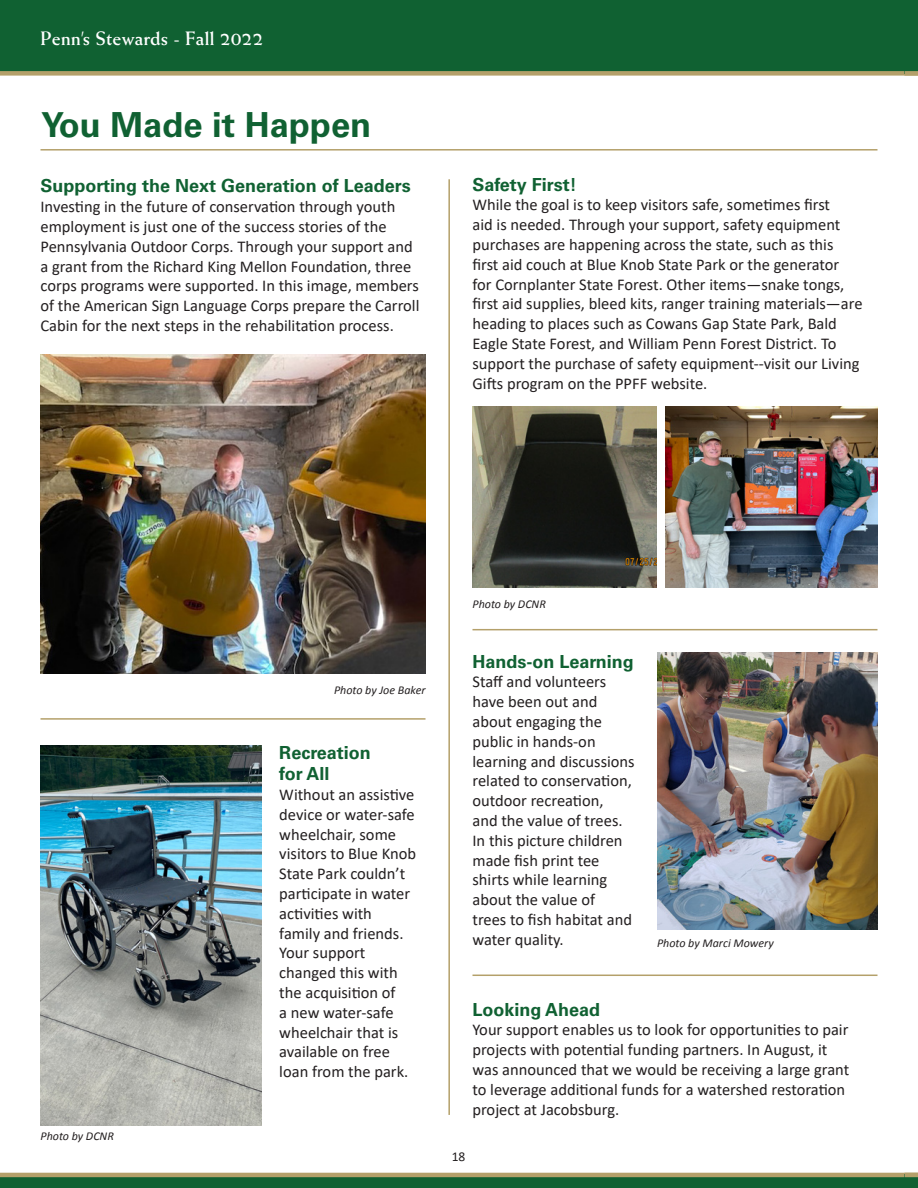
<style>
.page{position:relative;width:918px;height:1188px;background:#fff}
.page>*{position:absolute;margin:0;border:0;box-sizing:border-box;transform-origin:0 0}
.t1{font:700 34.5px "Univers LT Std";color:#106132}
.t2{font:700 19.5px "Weiss Std";color:#fff}
.t3{font:700 18px "Univers LT Std";color:#106132}
.t4{font:16.5px/19.8px "Calibri";color:#231f20}
.t5{font:13.5px "Calibri";color:#231f20}
.t6{font:italic 12px "Calibri";color:#231f20}
</style>
<div class="page">
<hr style="left:40px;top:149px;width:838px;height:2px;background:#b4a06a">
<div style="left:0;top:1175px;width:918px;height:13px;background:#106132"></div>
<hr style="left:0;top:1173px;width:918px;height:4px;background:#b4a06a">
<div style="left:0;top:0;width:918px;height:73px;background:#106132"></div>
<div style="left:0;top:71px;width:918px;height:5px;background:#b4a06a"></div>
<img style="left:472px;top:406px;width:185px;height:182px">
<img style="left:665px;top:406px;width:213px;height:182px">
<img style="left:40px;top:746px;width:221px;height:380px">
<img style="left:657px;top:652px;width:221px;height:278px">
<img style="left:40px;top:355px;width:386px;height:319px">
<hr style="left:40px;top:718px;width:386px;height:2px;background:#b4a06a">
<hr style="left:472px;top:975px;width:406px;height:1px;background:#b4a06a">
<hr style="left:472px;top:629px;width:406px;height:1px;background:#b4a06a">
<hr style="left:448px;top:179px;width:2px;height:936px;background:#b4a06a">
<p class="t2" style="left:40px;top:27px;width:224px">Penn’s Stewards - Fall 2022</p>
<p class="t1" style="left:41px;top:105px;width:332px">You Made it Happen</p>
<p class="t3" style="left:40px;top:175px;width:372px">Supporting the Next Generation of Leaders</p>
<p class="t4" style="left:40px;top:196px;width:380px">Investing in the future of conservation through youth employment is just one of the success stories of the Pennsylvania Outdoor Corps. Through your support and a grant from the Richard King Mellon Foundation, three corps programs were supported. In this image, members of the American Sign Language Corps prepare the Carroll Cabin for the next steps in the rehabilitation process.</p>
<p class="t3" style="left:472px;top:174px;width:106px">Safety First!</p>
<p class="t4" style="left:472px;top:195px;width:392px">While the goal is to keep visitors safe, sometimes first<br>aid is needed. Through your support, safety equipment purchases are happening across the state, such as this first aid couch at Blue Knob State Park or the generator for Cornplanter State Forest. Other items—snake tongs, first aid supplies, bleed kits, ranger training materials—are heading to places such as Cowans Gap State Park, Bald Eagle State Forest, and William Penn Forest District. To support the purchase of safety equipment--visit our Living Gifts program on the PPFF website.</p>
<p class="t6" style="left:40px;top:1128px;width:75px">Photo by DCNR</p>
<p class="t6" style="left:334px;top:682px;width:93px">Photo by Joe Baker</p>
<p class="t3" style="left:279px;top:742px;width:93px">Recreation</p>
<p class="t3" style="left:279px;top:763px;width:52px">for All</p>
<p class="t4" style="left:279px;top:784px;width:138px">Without an assistive device or water-safe wheelchair, some visitors to Blue Knob<br>State Park couldn’t participate in water activities with family and friends.<br>Your support changed this with the acquisition of<br>a new water-safe wheelchair that is available on free loan from the park.</p>
<p class="t6" style="left:472px;top:596px;width:75px">Photo by DCNR</p>
<p class="t3" style="left:472px;top:651px;width:163px">Hands-on Learning</p>
<p class="t4" style="left:472px;top:672px;width:164px">Staff and volunteers have been out and about engaging the public in hands-on learning and discussions related to conservation, outdoor recreation,<br>and the value of trees.<br>In this picture children made fish print tee shirts while learning about the value of<br>trees to fish habitat and water quality.</p>
<p class="t6" style="left:657px;top:935px;width:118px">Photo by Marci Mowery</p>
<p class="t3" style="left:472px;top:999px;width:129px">Looking Ahead</p>
<p class="t4" style="left:472px;top:1020px;width:378px">Your support enables us to look for opportunities to pair projects with potential funding partners. In August, it was announced that we would be receiving a large grant to leverage additional funds for a watershed restoration project at Jacobsburg.</p>
<p class="t5" style="left:452px;top:1148px;width:15px">18</p>
</div>
